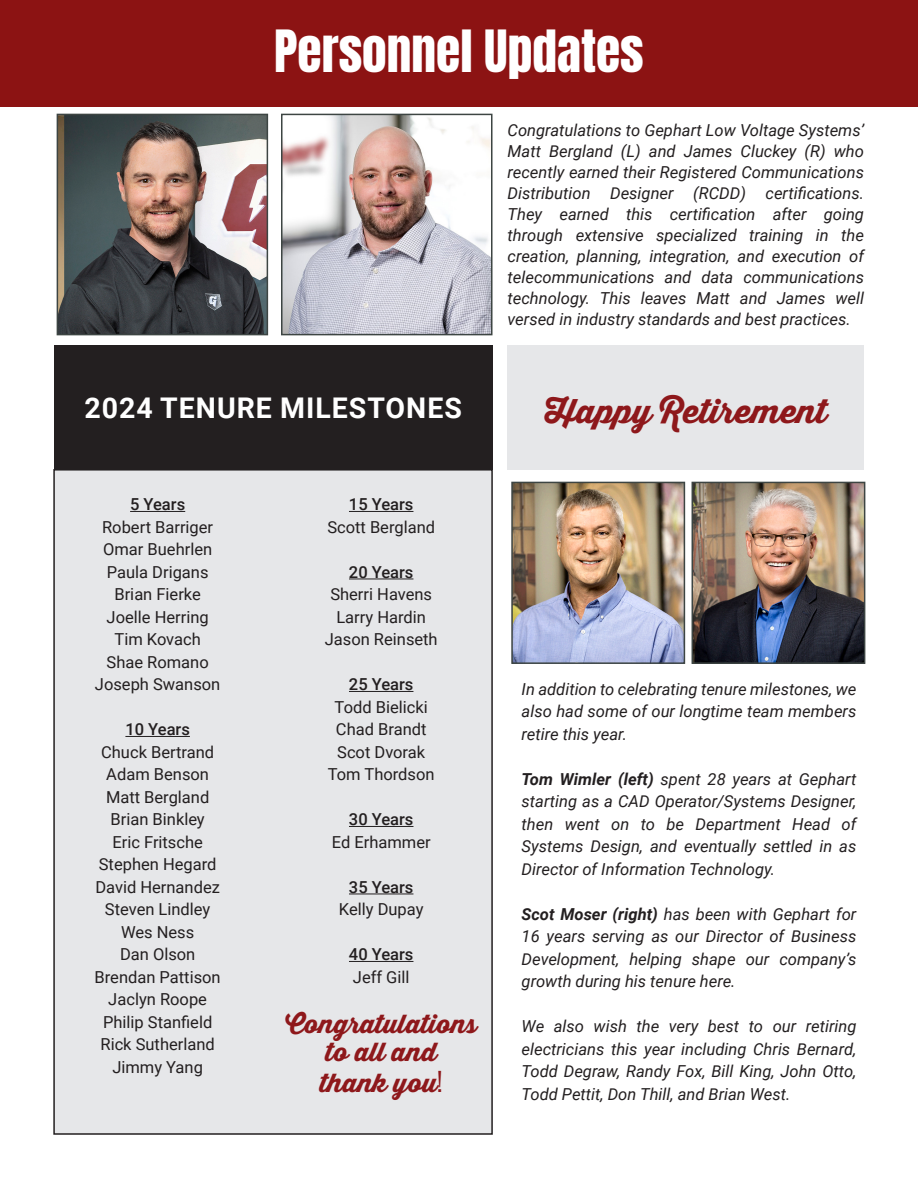
<style>
.page{position:relative;width:918px;height:1188px;background:#fff}
.page>*{position:absolute;margin:0;border:0;box-sizing:border-box;transform-origin:0 0}
.t1{font:49.5px "Anton";color:#fff}
.t2{font:33px "Thirsty Script Extrabold Demo";color:#8e181b}
.t3{font:700 28.5px "Roboto";letter-spacing:.035em;color:#fff}
.t4{font:25.5px "Thirsty Script Extrabold Demo";color:#8e181b}
.t5{font:italic 16.5px/22.5px "Roboto";color:#231f20;text-align:justify}
.t6{font:16.5px "Roboto";color:#231f20}
.t7{font:500 16.5px "Roboto";color:#231f20}
.s1{font-family:"Oswald"}
.s2{font-weight:700}
</style>
<div class="page">
<div style="left:54px;top:470px;width:438px;height:664px;background:#e6e7e9"></div>
<div style="left:53px;top:469px;width:440px;height:666px;border:2px solid #231f20"></div>
<img style="left:60px;top:117px;width:205px;height:215px">
<div style="left:57px;top:114px;width:211px;height:221px;border:2px solid #3d4543"></div>
<img style="left:514px;top:485px;width:168px;height:176px">
<div style="left:511px;top:482px;width:174px;height:182px;border:2px solid #3d4543"></div>
<img style="left:695px;top:485px;width:167px;height:176px">
<div style="left:692px;top:482px;width:173px;height:182px;border:2px solid #3d4543"></div>
<img style="left:284px;top:117px;width:206px;height:215px">
<div style="left:281px;top:114px;width:212px;height:221px;border:2px solid #3d4543"></div>
<div style="left:0;top:0;width:918px;height:106px;background:#8c1313"></div>
<div style="left:54px;top:345px;width:439px;height:125px;background:#231f20"></div>
<div style="left:508px;top:345px;width:356px;height:125px;background:#e6e7e9"></div>
<hr style="left:130px;top:511px;width:55px;height:1px;background:#231f20">
<hr style="left:125px;top:736px;width:65px;height:1px;background:#231f20">
<hr style="left:349px;top:511px;width:64px;height:1px;background:#231f20">
<hr style="left:349px;top:579px;width:64px;height:1px;background:#231f20">
<hr style="left:349px;top:691px;width:64px;height:1px;background:#231f20">
<hr style="left:349px;top:826px;width:64px;height:1px;background:#231f20">
<hr style="left:349px;top:894px;width:64px;height:1px;background:#231f20">
<hr style="left:349px;top:961px;width:64px;height:1px;background:#231f20">
<p class="t1" style="left:274px;top:26px;width:371px">Personnel Updates</p>
<p class="t5" style="left:508px;top:119px;width:358px;line-height:21px">Congratulations to Gephart Low Voltage Systems’ Matt Bergland (L) and James Cluckey (R) who recently earned their Registered Communications Distribution Designer (RCDD) certifications.<br>They earned this certification after going through extensive specialized training in the creation, planning, integration, and execution of telecommunications and data communications technology. This leaves Matt and James well versed in industry standards and best practices.</p>
<p class="t3" style="left:85px;top:388px;width:379px">2024 TENURE MILESTONES</p>
<p class="t2" style="left:545px;top:386px;width:284px">Happy Retirement</p>
<p class="t7" style="left:130px;top:493px;width:57px">5 Years</p>
<p class="t6" style="left:102px;top:515px;width:113px">Robert Barriger</p>
<p class="t6" style="left:103px;top:538px;width:111px">Omar Buehrlen</p>
<p class="t6" style="left:107px;top:560px;width:103px">Paula Drigans</p>
<p class="t6" style="left:114px;top:583px;width:88px">Brian Fierke</p>
<p class="t6" style="left:107px;top:605px;width:104px">Joelle Herring</p>
<p class="t6" style="left:114px;top:628px;width:88px">Tim Kovach</p>
<p class="t6" style="left:107px;top:650px;width:104px">Shae Romano</p>
<p class="t6" style="left:95px;top:673px;width:127px">Joseph Swanson</p>
<p class="t7" style="left:125px;top:718px;width:66px">10 Years</p>
<p class="t6" style="left:101px;top:740px;width:115px">Chuck Bertrand</p>
<p class="t6" style="left:106px;top:763px;width:104px">Adam Benson</p>
<p class="t6" style="left:106px;top:785px;width:105px">Matt Bergland</p>
<p class="t6" style="left:111px;top:808px;width:96px">Brian Binkley</p>
<p class="t6" style="left:112px;top:830px;width:92px">Eric Fritsche</p>
<p class="t6" style="left:99px;top:853px;width:119px">Stephen Hegard</p>
<p class="t6" style="left:95px;top:875px;width:126px">David Hernandez</p>
<p class="t6" style="left:105px;top:898px;width:107px">Steven Lindley</p>
<p class="t6" style="left:121px;top:920px;width:75px">Wes Ness</p>
<p class="t6" style="left:120px;top:943px;width:77px">Dan Olson</p>
<p class="t6" style="left:95px;top:965px;width:128px">Brendan Pattison</p>
<p class="t6" style="left:108px;top:988px;width:100px">Jaclyn Roope</p>
<p class="t6" style="left:103px;top:1010px;width:111px">Philip Stanfield</p>
<p class="t6" style="left:101px;top:1033px;width:116px">Rick Sutherland</p>
<p class="t6" style="left:112px;top:1055px;width:92px">Jimmy Yang</p>
<p class="t7" style="left:349px;top:493px;width:66px">15 Years</p>
<p class="t6" style="left:327px;top:515px;width:109px">Scott Bergland</p>
<p class="t7" style="left:349px;top:560px;width:66px">20 Years</p>
<p class="t6" style="left:330px;top:583px;width:103px">Sherri Havens</p>
<p class="t6" style="left:336px;top:605px;width:91px">Larry Hardin</p>
<p class="t6" style="left:325px;top:628px;width:114px">Jason Reinseth</p>
<p class="t7" style="left:349px;top:673px;width:66px">25 Years</p>
<p class="t6" style="left:335px;top:695px;width:95px">Todd Bielicki</p>
<p class="t6" style="left:336px;top:718px;width:92px">Chad Brandt</p>
<p class="t6" style="left:337px;top:740px;width:90px">Scot Dvorak</p>
<p class="t6" style="left:328px;top:763px;width:108px">Tom Thordson</p>
<p class="t7" style="left:349px;top:808px;width:66px">30 Years</p>
<p class="t6" style="left:332px;top:830px;width:100px">Ed Erhammer</p>
<p class="t7" style="left:349px;top:875px;width:66px">35 Years</p>
<p class="t6" style="left:339px;top:898px;width:86px">Kelly Dupay</p>
<p class="t7" style="left:349px;top:943px;width:66px">40 Years</p>
<p class="t6" style="left:353px;top:965px;width:58px">Jeff Gill</p>
<p class="t4" style="left:285px;top:1004px;width:193px">Congratulations</p>
<p class="t4" style="left:326px;top:1033px;width:113px">to all and</p>
<p class="t4" style="left:320px;top:1063px;width:124px">thank you<span class="s1">!</span></p>
<p class="t5" style="left:522px;top:677px;width:336px">In addition to celebrating tenure milestones, we also had some of our longtime team members retire this year.</p>
<p class="t5" style="left:522px;top:767px;width:336px"><span class="s2">Tom Wimler (left)</span> spent 28 years at Gephart starting as a CAD Operator/Systems Designer, then went on to be Department Head of Systems Design, and eventually settled in as Director of Information Technology.</p>
<p class="t5" style="left:522px;top:902px;width:336px"><span class="s2">Scot Moser (right)</span> has been with Gephart for 16 years serving as our Director of Business Development, helping shape our company’s growth during his tenure here.</p>
<p class="t5" style="left:522px;top:1015px;width:336px">We also wish the very best to our retiring electricians this year including Chris Bernard, Todd Degraw, Randy Fox, Bill King, John Otto, Todd Pettit, Don Thill, and Brian West.</p>
</div>
